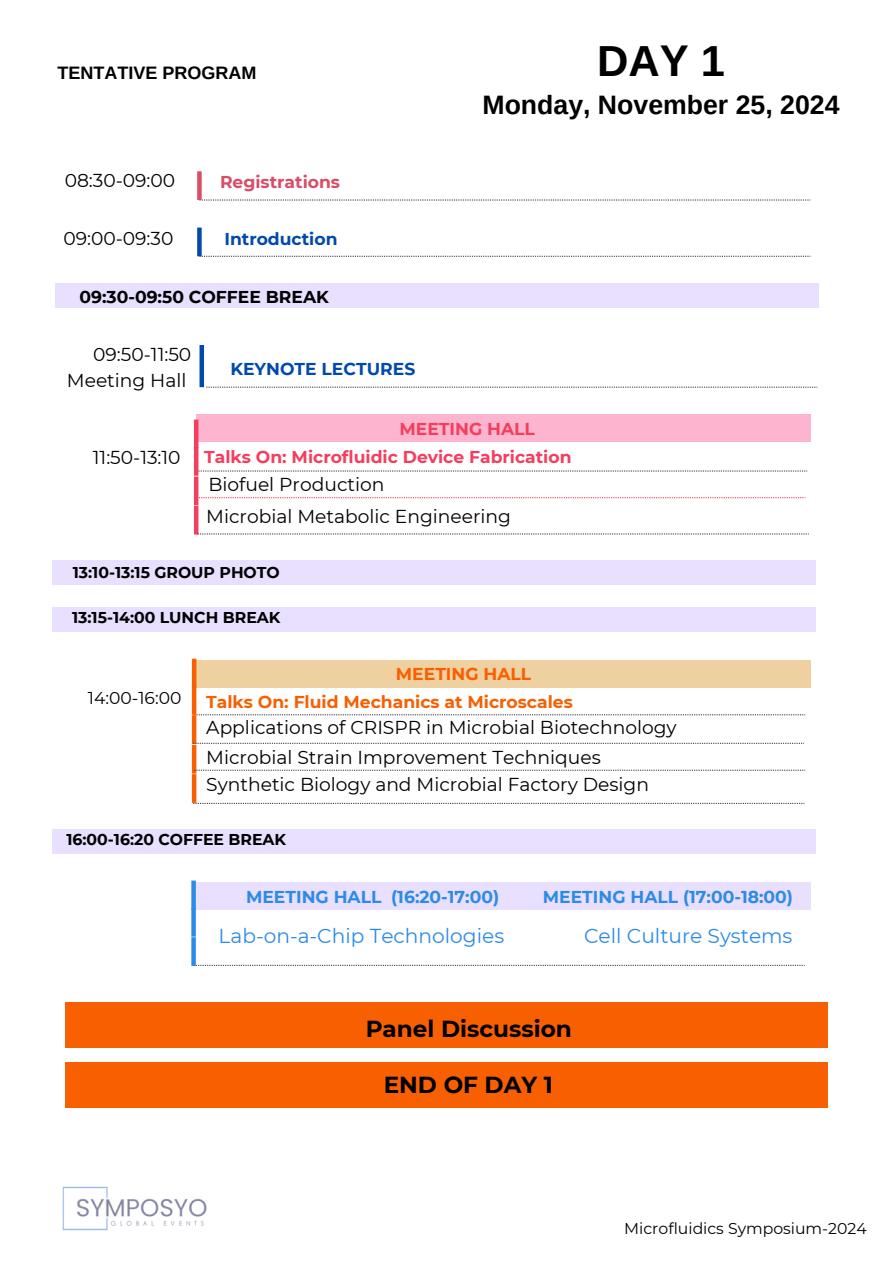
<style>
.page{position:relative;width:894px;height:1264px;background:#fff}
.page>*{position:absolute;margin:0;border:0;box-sizing:border-box;transform-origin:0 0}
.t1{font:700 43.35px "Arimo";color:#000}
.t2{font:700 26.7px "Arimo";color:#000}
.t3{font:700 23.1px "Montserrat";color:#000}
.t4{font:20.1px "Montserrat";color:#2c8be8}
.t5{font:18.6px/25.8px "Montserrat";color:#000}
.t6{font:700 18px "Arimo";color:#000}
.t7{font:700 17.1px "Montserrat";color:#f43e5d}
.t8{font:700 17.1px "Montserrat";color:#2c8be8}
.t9{font:700 17.1px "Montserrat";color:#f85f00}
.t10{font:700 17.1px "Montserrat";color:#004aad}
.t11{font:700 17.1px "Montserrat";color:#000}
.t12{font:700 17.1px "Montserrat";color:#d94d66}
.t13{font:17.1px "Montserrat";color:#000}
.t14{font:700 15.6px "Montserrat";color:#000}
.t15{font:15.6px "Montserrat";color:#000}
</style>
<div class="page">
<svg style="left:199px;top:256px;width:611px;height:1px"></svg>
<div style="left:197px;top:227px;width:5px;height:29px;background:#004aad"></div>
<svg style="left:202px;top:199px;width:608px;height:1px"></svg>
<div style="left:197px;top:171px;width:5px;height:29px;background:#d94d66"></div>
<div style="left:56px;top:284px;width:762px;height:24px;background:#e9dfff"></div>
<svg style="left:206px;top:386px;width:611px;height:2px"></svg>
<div style="left:199px;top:345px;width:5px;height:42px;background:#004aad"></div>
<div style="left:196px;top:415px;width:614px;height:27px;background:#fdb5cf"></div>
<hr style="left:194px;top:419px;width:4px;height:29px;background:#f43e5d">
<svg style="left:198px;top:470px;width:609px;height:1px"></svg>
<hr style="left:194px;top:447px;width:4px;height:28px;background:#f43e5d">
<hr style="left:194px;top:476px;width:4px;height:29px;background:#f43e5d">
<svg style="left:198px;top:497px;width:607px;height:1px"></svg>
<hr style="left:194px;top:506px;width:4px;height:28px;background:#f43e5d">
<svg style="left:198px;top:533px;width:609px;height:1px"></svg>
<div style="left:52px;top:560px;width:763px;height:24px;background:#e9dfff"></div>
<div style="left:52px;top:607px;width:763px;height:24px;background:#e9dfff"></div>
<div style="left:52px;top:829px;width:763px;height:24px;background:#e9dfff"></div>
<div style="left:196px;top:881px;width:614px;height:28px;background:#e9dfff"></div>
<div style="left:191px;top:880px;width:5px;height:29px;background:#2c8be8"></div>
<svg style="left:196px;top:964px;width:607px;height:1px"></svg>
<div style="left:191px;top:908px;width:5px;height:28px;background:#2c8be8"></div>
<div style="left:191px;top:937px;width:5px;height:28px;background:#2c8be8"></div>
<div style="left:196px;top:660px;width:614px;height:27px;background:#efd0a1"></div>
<hr style="left:192px;top:658px;width:4px;height:29px;background:#f85f00">
<svg style="left:194px;top:714px;width:610px;height:1px"></svg>
<hr style="left:192px;top:686px;width:4px;height:28px;background:#f85f00">
<hr style="left:192px;top:715px;width:4px;height:29px;background:#f85f00">
<svg style="left:193px;top:742px;width:610px;height:2px"></svg>
<hr style="left:192px;top:745px;width:4px;height:28px;background:#f85f00">
<svg style="left:194px;top:769px;width:610px;height:1px"></svg>
<hr style="left:192px;top:774px;width:4px;height:28px;background:#f85f00">
<svg style="left:193px;top:802px;width:611px;height:2px"></svg>
<div style="left:65px;top:1061px;width:763px;height:46px;background:#f85f00"></div>
<div style="left:65px;top:1001px;width:763px;height:46px;background:#f85f00"></div>
<img style="left:62px;top:1186px;width:145px;height:45px">
<p class="t6" style="left:58px;top:62px;width:200px">TENTATIVE PROGRAM</p>
<p class="t5" style="left:65px;top:168px;width:112px">08:30-09:00</p>
<p class="t12" style="left:220px;top:171px;width:121px">Registrations</p>
<p class="t5" style="left:63px;top:225px;width:112px">09:00-09:30</p>
<p class="t10" style="left:224px;top:229px;width:115px">Introduction</p>
<p class="t11" style="left:79px;top:286px;width:251px">09:30-09:50 COFFEE BREAK</p>
<p class="t5" style="left:67px;top:341px;width:126px;text-align:right">09:50-11:50<br>Meeting Hall</p>
<p class="t10" style="left:230px;top:358px;width:186px">KEYNOTE LECTURES</p>
<h1 class="t1" style="left:597px;top:37px;width:129px">DAY 1</h1>
<h2 class="t2" style="left:482px;top:90px;width:358px">Monday, November 25, 2024</h2>
<p class="t7" style="left:399px;top:418px;width:137px">MEETING HALL</p>
<p class="t5" style="left:93px;top:445px;width:89px">11:50-13:10</p>
<p class="t7" style="left:204px;top:446px;width:369px">Talks On: Microfluidic Device Fabrication</p>
<p class="t5" style="left:206px;top:468px;width:306px;line-height:31.7px">Biofuel Production<br>Microbial Metabolic Engineering</p>
<p class="t14" style="left:73px;top:562px;width:208px">13:10-13:15 GROUP PHOTO</p>
<p class="t14" style="left:72px;top:608px;width:210px">13:15-14:00 LUNCH BREAK</p>
<p class="t9" style="left:396px;top:663px;width:137px">MEETING HALL</p>
<p class="t13" style="left:88px;top:687px;width:95px">14:00-16:00</p>
<p class="t9" style="left:206px;top:691px;width:368px">Talks On: Fluid Mechanics at Microscales</p>
<p class="t5" style="left:206px;top:712px;width:472px;line-height:29.7px">Applications of CRISPR in Microbial Biotechnology<br>Microbial Strain Improvement Techniques</p>
<p class="t5" style="left:206px;top:771px;width:444px">Synthetic Biology and Microbial Factory Design</p>
<p class="t14" style="left:66px;top:830px;width:221px">16:00-16:20 COFFEE BREAK</p>
<p class="t8" style="left:246px;top:886px;width:255px">MEETING HALL (16:20-17:00)</p>
<p class="t4" style="left:218px;top:924px;width:287px">Lab-on-a-Chip Technologies</p>
<p class="t8" style="left:542px;top:886px;width:252px">MEETING HALL (17:00-18:00)</p>
<p class="t4" style="left:584px;top:923px;width:210px">Cell Culture Systems</p>
<p class="t3" style="left:365px;top:1014px;width:208px">Panel Discussion</p>
<p class="t3" style="left:383px;top:1070px;width:170px">END OF DAY 1</p>
<p class="t15" style="left:624px;top:1219px;width:244px">Microfluidics Symposium-2024</p>
</div>
